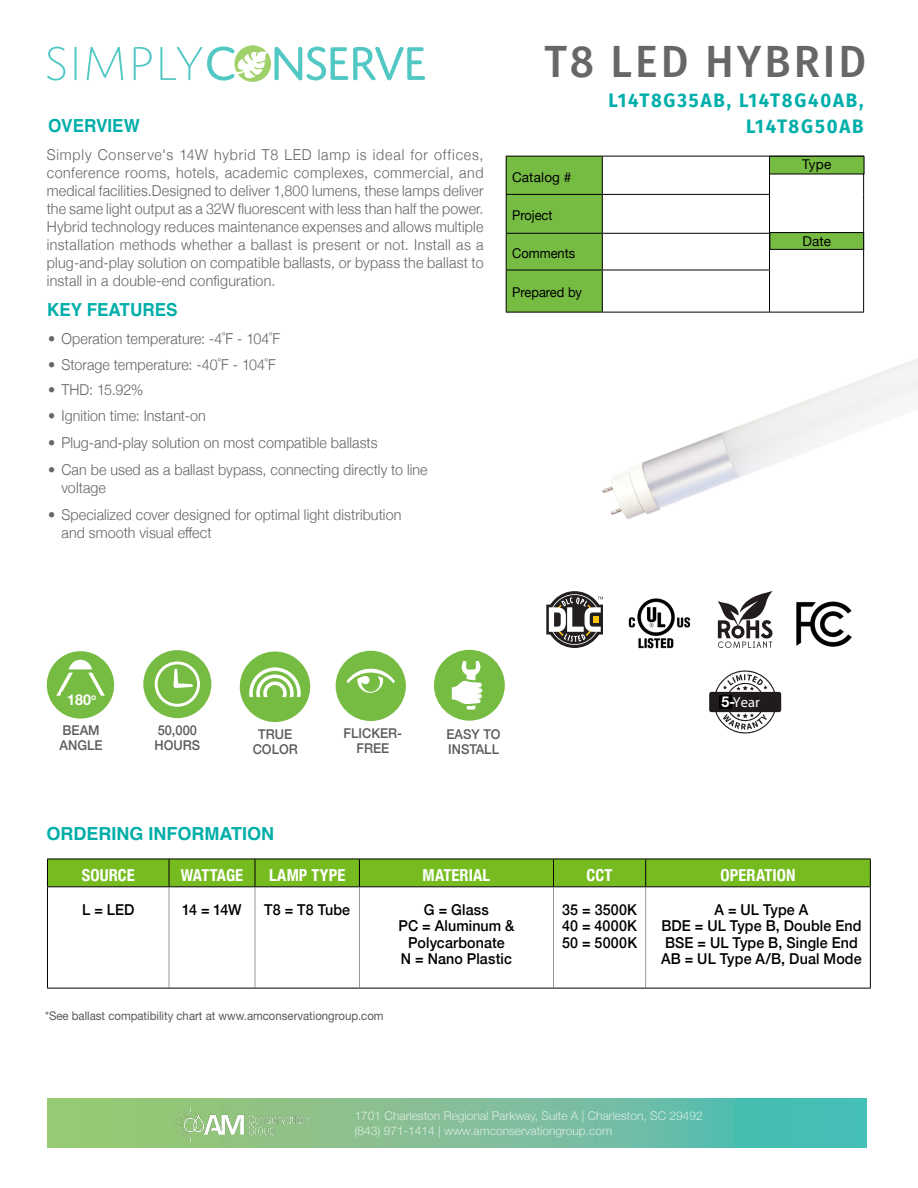
<style>
.page{position:relative;width:918px;height:1188px;background:#fff}
.page>*{position:absolute;margin:0;border:0;box-sizing:border-box;transform-origin:0 0}
.t1{font:500 45px "Fira Sans";letter-spacing:.07em;color:#666767;scale:.95 1}
.t2{font:700 19.5px "Fira Sans";letter-spacing:.1em;color:#00aeaa;scale:.95 1}
.t3{font:700 18px "Helvetica";color:#00aea9;scale:.95 1}
.t4{font:700 18px "Helvetica";color:#00aea9}
.t5{font:700 condensed 16.5px "Helvetica Neue";letter-spacing:.005em;color:#fff}
.t6{font:700 condensed 16.5px "Helvetica Neue";letter-spacing:-.015em;color:#fff}
.t7{font:300 15px/18px "Helvetica Neue";letter-spacing:.01em;color:#646467;scale:.95 1}
.t8{font:500 15px/16.5px "Helvetica Neue";letter-spacing:.01em;color:#000;text-align:center;scale:.95 1}
.t9{font:700 15px "Helvetica Neue LT Std";color:#fff;scale:.95 1}
.t10{font:14.4px "Myriad Pro";color:#fff}
.t11{font:500 13.5px/15px "Helvetica Neue";color:#5c5c5b;scale:.95 1}
.t12{font:13.5px "Helvetica Neue";color:#000;scale:.95 1}
.t13{font:13.5px "Helvetica Neue";color:#000}
.t14{font:300 12px/14.4px "Helvetica Neue";color:#fff}
.t15{font:12px "Helvetica Neue LT Std";color:#58595b;scale:.95 1}
.s1{font-family:"Helvetica Neue LT Std";font-weight:700;font-size:15px}
</style>
<div class="page">
<img style="left:602px;top:358px;width:316px;height:161px">
<img style="left:47px;top:1098px;width:819px;height:50px">
<svg style="left:47px;top:47px;width:18px;height:34px"></svg>
<svg style="left:75px;top:47px;width:2px;height:33px"></svg>
<svg style="left:87px;top:47px;width:36px;height:33px"></svg>
<svg style="left:134px;top:47px;width:18px;height:33px"></svg>
<svg style="left:160px;top:45px;width:265px;height:37px"></svg>
<img style="left:796px;top:601px;width:56px;height:46px">
<svg style="left:718px;top:591px;width:55px;height:57px"></svg>
<img style="left:628px;top:598px;width:63px;height:51px">
<svg style="left:709px;top:670px;width:72px;height:64px"></svg>
<div style="left:714px;top:693px;width:61px;height:18px;background:#211c1c"></div>
<div style="left:720px;top:695px;width:12px;height:14px;background:#000"></div>
<svg style="left:507px;top:157px;width:356px;height:155px"></svg>
<hr style="left:602px;top:312px;width:167px;height:1px;background:#000">
<hr style="left:506px;top:156px;width:96px;height:1px;background:#000">
<hr style="left:506px;top:156px;width:1px;height:38px;background:#000">
<hr style="left:863px;top:156px;width:1px;height:38px;background:#000">
<hr style="left:863px;top:194px;width:1px;height:39px;background:#000">
<hr style="left:602px;top:156px;width:167px;height:1px;background:#000">
<hr style="left:602px;top:156px;width:1px;height:38px;background:#000">
<hr style="left:769px;top:156px;width:1px;height:38px;background:#000">
<hr style="left:506px;top:194px;width:96px;height:1px;background:#000">
<hr style="left:506px;top:195px;width:1px;height:38px;background:#000">
<hr style="left:506px;top:233px;width:96px;height:1px;background:#000">
<hr style="left:506px;top:234px;width:1px;height:36px;background:#000">
<hr style="left:506px;top:270px;width:96px;height:1px;background:#000">
<hr style="left:506px;top:270px;width:1px;height:42px;background:#000">
<hr style="left:602px;top:270px;width:1px;height:42px;background:#000">
<hr style="left:506px;top:312px;width:96px;height:1px;background:#000">
<hr style="left:602px;top:194px;width:168px;height:1px;background:#000">
<hr style="left:602px;top:195px;width:1px;height:38px;background:#000">
<hr style="left:769px;top:195px;width:1px;height:38px;background:#000">
<hr style="left:602px;top:233px;width:167px;height:1px;background:#000">
<hr style="left:602px;top:234px;width:1px;height:36px;background:#000">
<hr style="left:602px;top:270px;width:168px;height:1px;background:#000">
<hr style="left:769px;top:234px;width:1px;height:36px;background:#000">
<hr style="left:863px;top:234px;width:1px;height:36px;background:#000">
<hr style="left:863px;top:270px;width:1px;height:42px;background:#000">
<hr style="left:769px;top:270px;width:1px;height:42px;background:#000">
<hr style="left:770px;top:312px;width:94px;height:1px;background:#000">
<div style="left:770px;top:156px;width:94px;height:18px;background:#76bc43"></div>
<div style="left:769px;top:156px;width:95px;height:18px;border:1px solid #000"></div>
<div style="left:770px;top:233px;width:94px;height:16px;background:#76bc43"></div>
<div style="left:770px;top:232px;width:94px;height:18px;border:1px solid #000"></div>
<svg style="left:434px;top:650px;width:71px;height:71px"></svg>
<svg style="left:48px;top:887px;width:822px;height:101px"></svg>
<hr style="left:169px;top:887px;width:1px;height:101px;background:#939598">
<hr style="left:255px;top:887px;width:1px;height:101px;background:#939598">
<hr style="left:359px;top:887px;width:1px;height:101px;background:#939598">
<hr style="left:553px;top:887px;width:1px;height:101px;background:#939598">
<hr style="left:645px;top:887px;width:1px;height:101px;background:#939598">
<hr style="left:47px;top:887px;width:1px;height:101px;background:#000">
<hr style="left:870px;top:887px;width:1px;height:101px;background:#000">
<hr style="left:47px;top:988px;width:122px;height:1px;background:#000">
<hr style="left:169px;top:988px;width:86px;height:1px;background:#000">
<hr style="left:255px;top:988px;width:104px;height:1px;background:#000">
<hr style="left:359px;top:988px;width:194px;height:1px;background:#000">
<hr style="left:554px;top:988px;width:92px;height:1px;background:#000">
<hr style="left:646px;top:988px;width:225px;height:1px;background:#000">
<svg style="left:47px;top:859px;width:824px;height:28px;background:#70b320"></svg>
<hr style="left:554px;top:886px;width:92px;height:1px;background:#000">
<img style="left:174px;top:1109px;width:133px;height:32px">
<svg style="left:46px;top:651px;width:69px;height:68px"></svg>
<div style="left:62px;top:692px;width:37px;height:14px;background:#76bc43"></div>
<svg style="left:143px;top:650px;width:263px;height:72px"></svg>
<svg style="left:546px;top:591px;width:57px;height:57px"></svg>
<h1 class="t1" style="left:544px;top:30px;width:340px">T8 LED HYBRID</h1>
<h2 class="t2" style="left:609px;top:84px;width:270px">L14T8G35AB, L14T8G40AB,</h2>
<p class="t3" style="left:48px;top:111px;width:98px">OVERVIEW</p>
<h2 class="t2" style="left:746px;top:110px;width:125px">L14T8G50AB</h2>
<p class="t7" style="left:47px;top:144px;width:461px;text-align:justify">Simply Conserve's 14W hybrid T8 LED lamp is ideal for offices, conference rooms, hotels, academic complexes, commercial, and medical facilities.Designed to deliver 1,800 lumens, these lamps deliver the same light output as a 32W fluorescent with less than half the power.<br>Hybrid technology reduces maintenance expenses and allows multiple installation methods whether a ballast is present or not. Install as a plug-and-play solution on compatible ballasts, or bypass the ballast to install in a double-end configuration.</p>
<p class="t3" style="left:47px;top:295px;width:139px">KEY FEATURES</p>
<p class="t7" style="left:48px;top:329px;width:246px">• Operation temperature: -4˚F - 104˚F</p>
<p class="t7" style="left:48px;top:354px;width:241px">• Storage temperature: -40˚F - 104˚F</p>
<p class="t7" style="left:48px;top:380px;width:102px">• THD: 15.92%</p>
<p class="t7" style="left:48px;top:405px;width:168px">• Ignition time: Instant-on</p>
<p class="t7" style="left:48px;top:432px;width:349px">• Plug-and-play solution on most compatible ballasts</p>
<p class="t7" style="left:61px;top:459px;width:387px;text-indent:-13px">• Can be used as a ballast bypass, connecting directly to line voltage</p>
<p class="t7" style="left:61px;top:504px;width:359px;text-indent:-13px">• Specialized cover designed for optimal light distribution and smooth visual effect</p>
<p class="t13" style="left:512px;top:167px;width:61px">Catalog #</p>
<p class="t12" style="left:512px;top:206px;width:44px">Project</p>
<p class="t12" style="left:512px;top:244px;width:68px">Comments</p>
<p class="t12" style="left:512px;top:283px;width:75px">Prepared by</p>
<p class="t9" style="left:67px;top:690px;width:32px">180<sup>o</sup></p>
<p class="t11" style="left:60px;top:722px;width:47px">BEAM<br>ANGLE</p>
<p class="t11" style="left:155px;top:722px;width:50px">50,000<br>HOURS</p>
<p class="t11" style="left:344px;top:725px;width:63px;text-align:center">FLICKER-<br>FREE</p>
<p class="t11" style="left:253px;top:726px;width:49px;text-align:center">TRUE<br>COLOR</p>
<p class="t4" style="left:46px;top:819px;width:229px">ORDERING INFORMATION</p>
<p class="t11" style="left:447px;top:726px;width:59px">EASY TO<br>INSTALL</p>
<p class="t13" style="left:802px;top:155px;width:31px">Type</p>
<p class="t13" style="left:803px;top:231px;width:30px">Date</p>
<p class="t10" style="left:721px;top:693px;width:40px"><span class="s1">5-</span>1 Year</p>
<p class="t5" style="left:82px;top:861px;width:54px">SOURCE</p>
<p class="t6" style="left:181px;top:861px;width:64px">WATTAGE</p>
<p class="t5" style="left:269px;top:861px;width:78px">LAMP TYPE</p>
<p class="t5" style="left:423px;top:861px;width:69px">MATERIAL</p>
<p class="t5" style="left:587px;top:861px;width:27px">CCT</p>
<p class="t5" style="left:721px;top:861px;width:76px">OPERATION</p>
<p class="t8" style="left:82px;top:900px;width:56px">L = LED</p>
<p class="t8" style="left:182px;top:900px;width:64px">14 = 14W</p>
<p class="t8" style="left:264px;top:900px;width:92px">T8 = T8 Tube</p>
<p class="t8" style="left:398px;top:900px;width:124px">G = Glass<br>PC = Aluminum &amp;<br>Polycarbonate<br>N = Nano Plastic</p>
<p class="t8" style="left:562px;top:900px;width:80px;text-align:justify">35 = 3500K 40 = 4000K 50 = 5000K</p>
<p class="t8" style="left:661px;top:900px;width:213px">A = UL Type A<br>BDE = UL Type B, Double End<br>BSE = UL Type B, Single End<br>AB = UL Type A/B, Dual Mode</p>
<p class="t15" style="left:45px;top:1008px;width:358px">*See ballast compatibility chart at www.amconservationgroup.com</p>
<p class="t14" style="left:355px;top:1108px;width:350px">1701 Charleston Regional Parkway, Suite A | Charleston, SC 29492 (843) 971-1414 | www.amconservationgroup.com</p>
</div>
